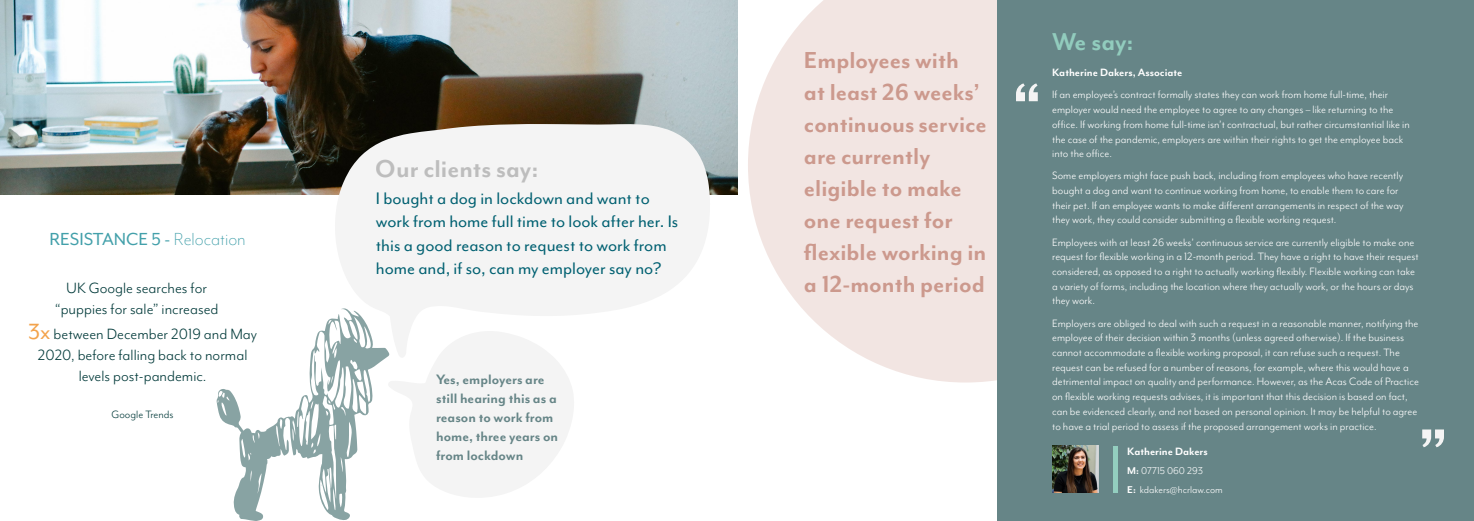
<style>
.page{position:relative;width:1474px;height:521px;background:#fff}
.page>*{position:absolute;margin:0;border:0;box-sizing:border-box;transform-origin:0 0}
.t1{font:800 65.01px "Mr Eaves Mod OT";color:#f4f4f4}
.t2{font:700 28.09px "Mr Eaves Mod OT";color:#bcbcbc}
.t3{font:700 28.09px "Mr Eaves Mod OT";color:#93cebf}
.t4{font:700 26.6px/31.9px "Mr Eaves Mod OT";color:#cc998d}
.t5{font:20.12px "Mr Eaves Mod OT";color:#43a0aa}
.t6{font:19.25px/23.1px "Mr Eaves Mod OT";color:#006071}
.t7{font:17.15px/21px "Mr Eaves Mod OT";color:#023a3a;text-align:center}
.t8{font:700 15.75px/18.9px "Mr Eaves Mod OT";color:#668587}
.t9{font:12.25px/14.7px "Mr Eaves Mod OT";color:#fff}
.t10{font:700 12.25px "Mr Eaves Mod OT";color:#fff}
.t11{font:12.25px "Mr Eaves Mod OT";color:#023a3a}
.t12{font:11.38px/18.6px "Mr Eaves Mod OT";color:#fff}
.s1{font-weight:300}
.s2{font-size:25.38px;color:#f3a34c}
.s3{font-weight:700}
</style>
<div class="page">
<svg style="left:748px;top:0;width:249px;height:382px;background:#f3e8e6"></svg>
<img style="left:0;top:0;width:738px;height:195px">
<svg style="left:334px;top:124px;width:376px;height:207px;fill:#f4f4f4"></svg>
<svg style="left:216px;top:308px;width:174px;height:213px"></svg>
<div style="left:997px;top:0;width:476px;height:521px;background:#668587"></div>
<img style="left:1052px;top:446px;width:46px;height:46px">
<hr style="left:1113px;top:446px;width:4px;height:46px;background:#93cebf">
<svg style="left:388px;top:331px;width:186px;height:168px;fill:#f4f4f4"></svg>
<h3 class="t4" style="left:804px;top:44px;width:184px">Employees with<br>at least 26 weeks’ continuous service are currently eligible to make one request for flexible working in</h3>
<h2 class="t2" style="left:376px;top:152px;width:164px">Our clients say:</h2>
<h3 class="t6" style="left:376px;top:187px;width:304px">I bought a dog in lockdown and want to work from home full time to look after her. Is this a good reason to request to work from home and, if so, can my employer say no?</h3>
<h3 class="t5" style="left:50px;top:228px;width:197px">RESISTANCE 5 - <span class="s1">Relocation</span></h3>
<h3 class="t7" style="left:66px;top:278px;width:142px">UK Google searches for</h3>
<h3 class="t4" style="left:804px;top:267px;width:182px">a 12-month period</h3>
<h3 class="t7" style="left:55px;top:299px;width:165px">“puppies for sale” increased</h3>
<h3 class="t7" style="left:28px;top:323px;width:230px"><span class="s2">3x</span> between December 2019 and May<br>2020, before falling back to normal levels post-pandemic.</h3>
<p class="t11" style="left:112px;top:408px;width:63px">Google Trends</p>
<p class="t8" style="left:436px;top:370px;width:123px">Yes, employers are still hearing this as a reason to work from home, three years on from lockdown</p>
<h1 class="t1" style="left:1012px;top:68px;width:30px">“</h1>
<h2 class="t3" style="left:1052px;top:26px;width:83px">We say:</h2>
<p class="t10" style="left:1052px;top:66px;width:132px">Katherine Dakers, Associate</p>
<p class="t9" style="left:1052px;top:87px;width:359px">If an employee’s contract formally states they can work from home full-time, their employer would need the employee to agree to any changes – like returning to the office. If working from home full-time isn’t contractual, but rather circumstantial like in the case of the pandemic, employers are within their rights to get the employee back into the office.</p>
<p class="t9" style="left:1052px;top:168px;width:353px">Some employers might face push back, including from employees who have recently bought a dog and want to continue working from home, to enable them to care for their pet. If an employee wants to make different arrangements in respect of the way they work, they could consider submitting a flexible working request.</p>
<p class="t9" style="left:1052px;top:234px;width:368px">Employees with at least 26 weeks’ continuous service are currently eligible to make one request for flexible working in a 12-month period. They have a right to have their request considered, as opposed to a right to actually working flexibly. Flexible working can take a variety of forms, including the location where they actually work, or the hours or days they work.</p>
<p class="t9" style="left:1052px;top:315px;width:368px">Employers are obliged to deal with such a request in a reasonable manner, notifying the employee of their decision within 3 months (unless agreed otherwise). If the business cannot accommodate a flexible working proposal, it can refuse such a request. The request can be refused for a number of reasons, for example, where this would have a detrimental impact on quality and performance. However, as the Acas Code of Practice on flexible working requests advises, it is important that this decision is based on fact, can be evidenced clearly, and not based on personal opinion. It may be helpful to agree to have a trial period to assess if the proposed arrangement works in practice.</p>
<p class="t10" style="left:1127px;top:445px;width:82px">Katherine Dakers</p>
<p class="t12" style="left:1127px;top:461px;width:97px"><span class="s3">M:</span> 07715 060 293<br><span class="s3">E:</span> kdakers@hcrlaw.com</p>
<h1 class="t1" style="left:1447px;top:462px;width:30px;rotate:-180deg">“</h1>
</div>
